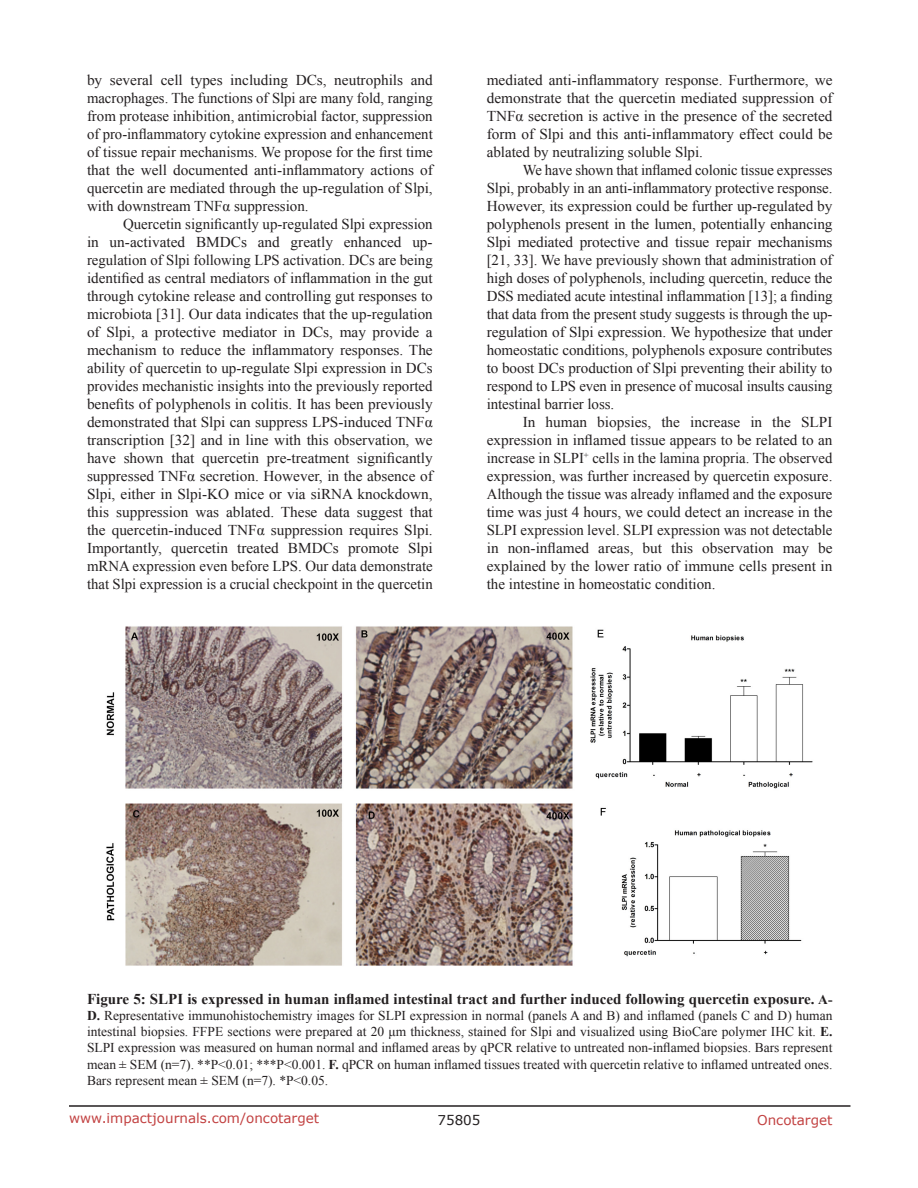
<style>
.page{position:relative;width:918px;height:1188px;background:#fff}
.page>*{position:absolute;margin:0;border:0;box-sizing:border-box;transform-origin:0 0}
.BodyText{font:15px/18px "Times New Roman";color:#231f20;text-align:justify}
.figuretext{font:700 15px "Times New Roman";color:#231f20}
.figuretext-2{font:13.5px/16.2px "Times New Roman";color:#231f20;text-align:justify}
.t1{font:13.5px "Verdana";color:#c24141}
.t2{font:13.5px "Verdana";color:#231f20}
.s1{font-size:13.5px}
.s2{font-weight:700}
</style>
<div class="page">
<hr style="left:69px;top:1105px;width:781px;height:2px;background:#231f20">
<img style="left:106px;top:626px;width:707px;height:340px">
<p class="BodyText" style="left:87px;top:71px;width:347px">by several cell types including DCs, neutrophils and macrophages. The functions of Slpi are many fold, ranging from protease inhibition, antimicrobial factor, suppression of pro-inflammatory cytokine expression and enhancement of tissue repair mechanisms. We propose for the first time that the well documented anti-inflammatory actions of quercetin are mediated through the up-regulation of Slpi, with downstream TNFα suppression.</p>
<p class="BodyText" style="left:87px;top:215px;width:347px;text-indent:36px">Quercetin significantly up-regulated Slpi expression in un-activated BMDCs and greatly enhanced up&shy;regulation of Slpi following LPS activation. DCs are being identified as central mediators of inflammation in the gut through cytokine release and controlling gut responses to microbiota [31]. Our data indicates that the up-regulation of Slpi, a protective mediator in DCs, may provide a mechanism to reduce the inflammatory responses. The ability of quercetin to up-regulate Slpi expression in DCs provides mechanistic insights into the previously reported benefits of polyphenols in colitis. It has been previously demonstrated that Slpi can suppress LPS-induced TNFα transcription [32] and in line with this observation, we have shown that quercetin pre-treatment significantly suppressed TNFα secretion. However, in the absence of Slpi, either in Slpi-KO mice or via siRNA knockdown, this suppression was ablated. These data suggest that the quercetin-induced TNFα suppression requires Slpi.<br>Importantly, quercetin treated BMDCs promote Slpi mRNA expression even before LPS. Our data demonstrate that Slpi expression is a crucial checkpoint in the quercetin</p>
<p class="BodyText" style="left:487px;top:71px;width:347px">mediated anti-inflammatory response. Furthermore, we demonstrate that the quercetin mediated suppression of TNFα secretion is active in the presence of the secreted form of Slpi and this anti-inflammatory effect could be ablated by neutralizing soluble Slpi.</p>
<p class="BodyText" style="left:487px;top:161px;width:347px;text-indent:36px">We have shown that inflamed colonic tissue expresses Slpi, probably in an anti-inflammatory protective response.<br>However, its expression could be further up-regulated by polyphenols present in the lumen, potentially enhancing Slpi mediated protective and tissue repair mechanisms [21, 33]. We have previously shown that administration of high doses of polyphenols, including quercetin, reduce the DSS mediated acute intestinal inflammation [13]; a finding that data from the present study suggests is through the up&shy;regulation of Slpi expression. We hypothesize that under homeostatic conditions, polyphenols exposure contributes to boost DCs production of Slpi preventing their ability to respond to LPS even in presence of mucosal insults causing intestinal barrier loss.</p>
<p class="BodyText" style="left:487px;top:413px;width:347px;text-indent:36px">In human biopsies, the increase in the SLPI expression in inflamed tissue appears to be related to an increase in SLPI<sup>+</sup> cells in the lamina propria. The observed expression, was further increased by quercetin exposure.<br>Although the tissue was already inflamed and the exposure time was just 4 hours, we could detect an increase in the SLPI expression level. SLPI expression was not detectable in non-inflamed areas, but this observation may be explained by the lower ratio of immune cells present in the intestine in homeostatic condition.</p>
<p class="figuretext" style="left:87px;top:988px;width:747px">Figure 5: SLPI is expressed in human inflamed intestinal tract and further induced following quercetin exposure. <span class="s1">A-</span></p>
<p class="figuretext-2" style="left:87px;top:1007px;width:747px"><span class="s2">D.</span> Representative immunohistochemistry images for SLPI expression in normal (panels A and B) and inflamed (panels C and D) human intestinal biopsies. FFPE sections were prepared at 20 μm thickness, stained for Slpi and visualized using BioCare polymer IHC kit. <span class="s2">E.<br></span>SLPI expression was measured on human normal and inflamed areas by qPCR relative to untreated non-inflamed biopsies. Bars represent mean ± SEM (n=7). **P&lt;0.01; ***P&lt;0.001. <span class="s2">F.</span> qPCR on human inflamed tissues treated with quercetin relative to inflamed untreated ones.<br>Bars represent mean ± SEM (n=7). *P&lt;0.05.</p>
<p class="t1" style="left:69px;top:1109px;width:252px">www.impactjournals.com/oncotarget</p>
<p class="t2" style="left:438px;top:1111px;width:44px">75805</p>
<p class="t1" style="left:757px;top:1111px;width:77px">Oncotarget</p>
</div>
